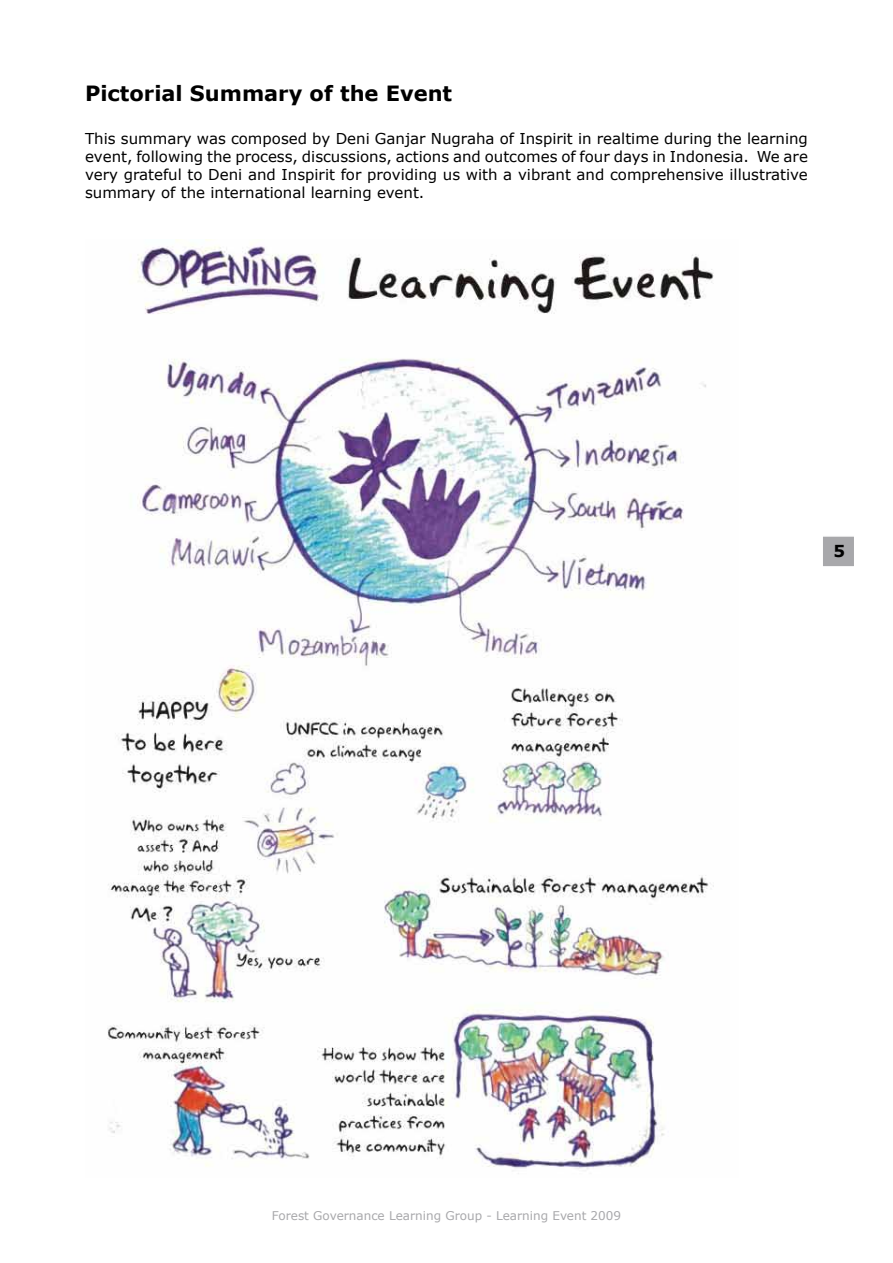
<style>
.page{position:relative;width:893px;height:1263px;background:#fff}
.page>*{position:absolute;margin:0;border:0;box-sizing:border-box;transform-origin:0 0}
.t1{font:700 21px "Verdana";color:#000}
.t2{font:700 16.5px "Verdana";color:#000}
.t3{font:15px/18px "Verdana";color:#000;text-align:justify}
.t4{font:12px "Verdana";color:#a8a8ab}
</style>
<div class="page">
<div style="left:821px;top:535px;width:34px;height:33px;background:#a8a8ab;border:2px solid #fff"></div>
<img style="left:107px;top:240px;width:607px;height:934px">
<h1 class="t1" style="left:85px;top:80px;width:369px">Pictorial Summary of the Event</h1>
<p class="t3" style="left:85px;top:129px;width:724px">This summary was composed by Deni Ganjar Nugraha of Inspirit in realtime during the learning event, following the process, discussions, actions and outcomes of four days in Indonesia. We are very grateful to Deni and Inspirit for providing us with a vibrant and comprehensive illustrative summary of the international learning event.</p>
<p class="t2" style="left:834px;top:540px;width:13px">5</p>
<p class="t4" style="left:272px;top:1208px;width:351px">Forest Governance Learning Group - Learning Event 2009</p>
</div>
